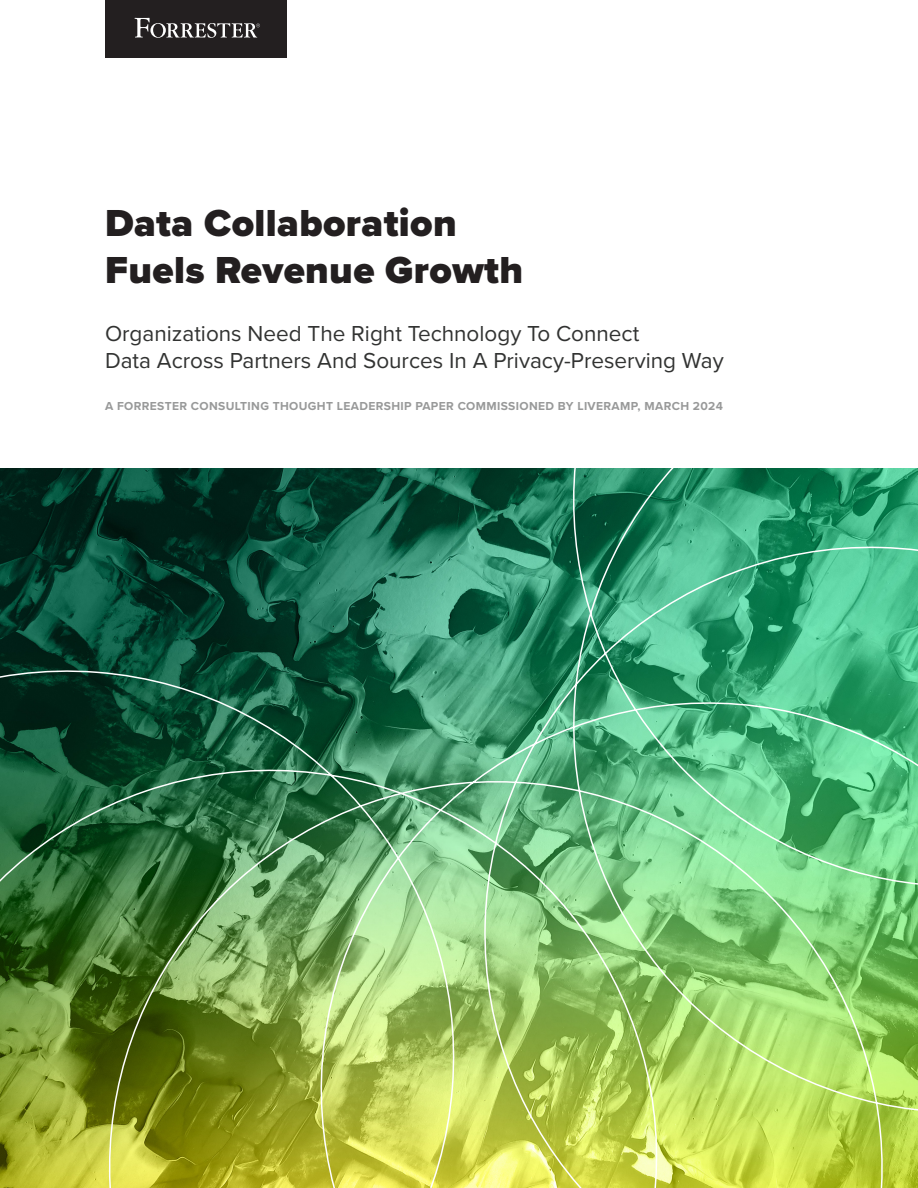
<style>
.page{position:relative;width:918px;height:1188px;background:#fff}
.page>*{position:absolute;margin:0;border:0;box-sizing:border-box;transform-origin:0 0}
.Cover_Title__h1{font:900 39px/46.8px "Proxima Nova";letter-spacing:.01em;color:#231f20}
.Cover_Subtitle{font:22.5px/27px "Proxima Nova";color:#323332}
.Footer__Description{font:700 12px "Proxima Nova";letter-spacing:.03em;color:#989999}
</style>
<div class="page">
<div style="left:105px;top:0;width:182px;height:58px;background:#231f20"></div>
<svg style="left:135px;top:18px;width:125px;height:20px"></svg>
<img style="left:0;top:468px;width:918px;height:720px">
<p class="Cover_Title__h1" style="left:105px;top:199px;width:420px">Data Collaboration<br>Fuels Revenue Growth</p>
<p class="Cover_Subtitle" style="left:105px;top:319px;width:620px">Organizations Need The Right Technology To Connect<br>Data Across Partners And Sources In A Privacy-Preserving Way</p>
<p class="Footer__Description" style="left:105px;top:397px;width:620px">A FORRESTER CONSULTING THOUGHT LEADERSHIP PAPER COMMISSIONED BY LIVERAMP, MARCH 2024</p>
</div>
